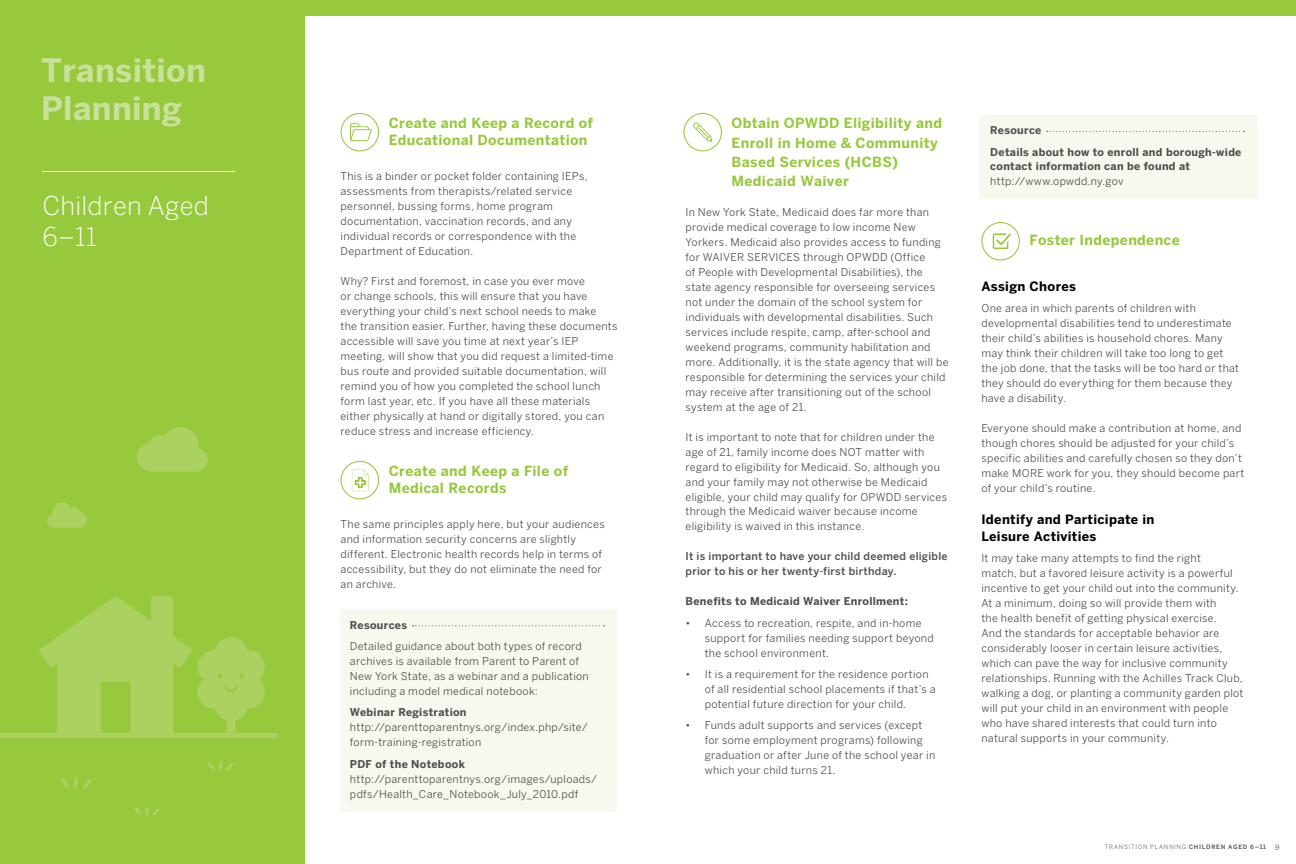
<style>
.page{position:relative;width:1296px;height:864px;background:#fff}
.page>*{position:absolute;margin:0;border:0;box-sizing:border-box;transform-origin:0 0}
.t1{font:700 32.1px/38.5px "Benton Sans";letter-spacing:.01em;color:#c9e19b}
.t2{font:300 25.7px/30.8px "Benton Sans";letter-spacing:.01em;color:#fff}
.t3{font:700 13.9px/19.3px "Benton Sans";letter-spacing:.025em;color:#97c93d}
.t4{font:700 12.8px/17.1px "Benton Sans";letter-spacing:.025em;color:#000}
.t5{font:10.7px/15px "Benton Sans";letter-spacing:.025em;color:#4d4d4f}
.t6{font:700 10.7px/21.4px "Benton Sans";letter-spacing:.03em;color:#4d4d4f}
.t7{font:500 10.7px/15px "Benton Sans";letter-spacing:.025em;color:#4d4d4f}
.t8{font:500 8.5px "Archer";color:#636466}
.t9{font:6px "Benton Sans";letter-spacing:.125em;color:#636466}
.s1{font-weight:700}
</style>
<div class="page">
<div style="left:0;top:0;width:305px;height:864px;background:#97c93d"></div>
<div style="left:341px;top:609px;width:276px;height:203px;background:#f5f9ee"></div>
<div style="left:979px;top:115px;width:278px;height:83px;background:#f5f9ee"></div>
<div style="left:0;top:0;width:1296px;height:16px;background:#97c93d"></div>
<hr style="left:42px;top:171px;width:193px;height:1px;background:#fff">
<svg style="left:412px;top:625px;width:192px;height:1px"></svg>
<div style="left:341px;top:113px;width:38px;height:38px;border:1px solid #97c93d;border-radius:50%"></div>
<svg style="left:350px;top:123px;width:22px;height:18px"></svg>
<svg style="left:693px;top:122px;width:19px;height:20px"></svg>
<svg style="left:351px;top:469px;width:18px;height:23px"></svg>
<div style="left:341px;top:461px;width:38px;height:38px;border:1px solid #97c93d;border-radius:50%"></div>
<div style="left:683px;top:113px;width:39px;height:38px;border:1px solid #97c93d;border-radius:50%"></div>
<svg style="left:39px;top:596px;width:153px;height:137px"></svg>
<svg style="left:60px;top:777px;width:32px;height:12px"></svg>
<svg style="left:134px;top:806px;width:26px;height:10px"></svg>
<svg style="left:208px;top:761px;width:25px;height:10px"></svg>
<div style="left:0;top:733px;width:276px;height:5px;background:#abd261"></div>
<div style="left:981px;top:222px;width:39px;height:39px;border:1px solid #97c93d;border-radius:50%"></div>
<svg style="left:993px;top:233px;width:18px;height:16px"></svg>
<svg style="left:137px;top:427px;width:71px;height:45px"></svg>
<svg style="left:47px;top:503px;width:40px;height:25px"></svg>
<svg style="left:198px;top:637px;width:67px;height:96px"></svg>
<svg style="left:1047px;top:131px;width:198px;height:1px"></svg>
<h1 class="t1" style="left:41px;top:50px;width:166px">Transition<br>Planning</h1>
<h2 class="t2" style="left:42px;top:190px;width:168px">Children Aged<br>6–11</h2>
<p class="t3" style="left:389px;top:115px;width:206px;line-height:17.1px">Create and Keep a Record of<br>Educational Documentation</p>
<p class="t5" style="left:341px;top:168px;width:249px">This is a binder or pocket folder containing IEPs, assessments from therapists/related service personnel, bussing forms, home program documentation, vaccination records, and any individual records or correspondence with the Department of Education.</p>
<p class="t5" style="left:341px;top:273px;width:279px">Why? First and foremost, in case you ever move<br>or change schools, this will ensure that you have everything your child’s next school needs to make<br>the transition easier. Further, having these documents accessible will save you time at next year’s IEP meeting, will show that you did request a limited-time bus route and provided suitable documentation, will remind you of how you completed the school lunch form last year, etc. If you have all these materials either physically at hand or digitally stored, you can reduce stress and increase efficiency.</p>
<p class="t3" style="left:389px;top:462px;width:181px;line-height:17.1px">Create and Keep a File of<br>Medical Records</p>
<p class="t5" style="left:341px;top:517px;width:266px">The same principles apply here, but your audiences and information security concerns are slightly different. Electronic health records help in terms of accessibility, but they do not eliminate the need for an archive.</p>
<p class="t6" style="left:350px;top:614px;width:59px">Resources</p>
<p class="t5" style="left:350px;top:638px;width:240px">Detailed guidance about both types of record archives is available from Parent to Parent of New York State, as a webinar and a publication including a model medical notebook:</p>
<p class="t6" style="left:350px;top:702px;width:118px">Webinar Registration</p>
<p class="t5" style="left:350px;top:720px;width:239px">http://parenttoparentnys.org/index.php/site/ form-training-registration</p>
<p class="t6" style="left:350px;top:753px;width:116px">PDF of the Notebook</p>
<p class="t5" style="left:350px;top:771px;width:249px">http://parenttoparentnys.org/images/uploads/ pdfs/Health_Care_Notebook_July_2010.pdf</p>
<p class="t3" style="left:732px;top:113px;width:212px">Obtain OPWDD Eligibility and<br>Enroll in Home &amp; Community<br>Based Services (HCBS)<br>Medicaid Waiver</p>
<p class="t5" style="left:686px;top:204px;width:264px">In New York State, Medicaid does far more than provide medical coverage to low income New Yorkers. Medicaid also provides access to funding for WAIVER SERVICES through OPWDD (Office<br>of People with Developmental Disabilities), the state agency responsible for overseeing services not under the domain of the school system for individuals with developmental disabilities. Such services include respite, camp, after-school and weekend programs, community habilitation and more. Additionally, it is the state agency that will be responsible for determining the services your child may receive after transitioning out of the school system at the age of 21.</p>
<p class="t5" style="left:686px;top:429px;width:263px">It is important to note that for children under the age of 21, family income does NOT matter with regard to eligibility for Medicaid. So, although you and your family may not otherwise be Medicaid eligible, your child may qualify for OPWDD services through the Medicaid waiver because income eligibility is waived in this instance.</p>
<p class="t7" style="left:686px;top:549px;width:264px">It is important to have your child deemed eligible prior to his or her twenty-first birthday.</p>
<p class="t6" style="left:686px;top:591px;width:224px">Benefits to Medicaid Waiver Enrollment:</p>
<p class="t5" style="left:705px;top:615px;width:230px;text-indent:-19px">• Access to recreation, respite, and in-home support for families needing support beyond the school environment.</p>
<p class="t5" style="left:705px;top:667px;width:232px;text-indent:-19px">• It is a requirement for the residence portion of all residential school placements if that’s a potential future direction for your child.</p>
<p class="t5" style="left:705px;top:718px;width:232px;text-indent:-19px">• Funds adult supports and services (except for some employment programs) following graduation or after June of the school year in which your child turns 21.</p>
<p class="t6" style="left:990px;top:119px;width:253px">Resource<br>Details about how to enroll and borough-wide</p>
<p class="t6" style="left:990px;top:156px;width:201px">contact information can be found at</p>
<p class="t5" style="left:990px;top:174px;width:135px">http://www.opwdd.ny.gov</p>
<p class="t3" style="left:1030px;top:230px;width:152px">Foster Independence</p>
<p class="t4" style="left:981px;top:277px;width:96px">Assign Chores</p>
<p class="t5" style="left:981px;top:301px;width:259px">One area in which parents of children with developmental disabilities tend to underestimate their child’s abilities is household chores. Many may think their children will take too long to get the job done, that the tasks will be too hard or that they should do everything for them because they have a disability.</p>
<p class="t5" style="left:981px;top:420px;width:265px">Everyone should make a contribution at home, and though chores should be adjusted for your child’s specific abilities and carefully chosen so they don’t make MORE work for you, they should become part of your child’s routine.</p>
<p class="t4" style="left:981px;top:511px;width:175px">Identify and Participate in<br>Leisure Activities</p>
<p class="t5" style="left:981px;top:551px;width:264px">It may take many attempts to find the right<br>match, but a favored leisure activity is a powerful incentive to get your child out into the community.<br>At a minimum, doing so will provide them with<br>the health benefit of getting physical exercise.<br>And the standards for acceptable behavior are considerably looser in certain leisure activities, which can pave the way for inclusive community relationships. Running with the Achilles Track Club, walking a dog, or planting a community garden plot will put your child in an environment with people who have shared interests that could turn into natural supports in your community.</p>
<p class="t9" style="left:1105px;top:843px;width:163px">TRANSITION PLANNING <span class="s1">CHILDREN AGED 6–11</span></p>
<p class="t8" style="left:1275px;top:840px;width:6px">9</p>
</div>
